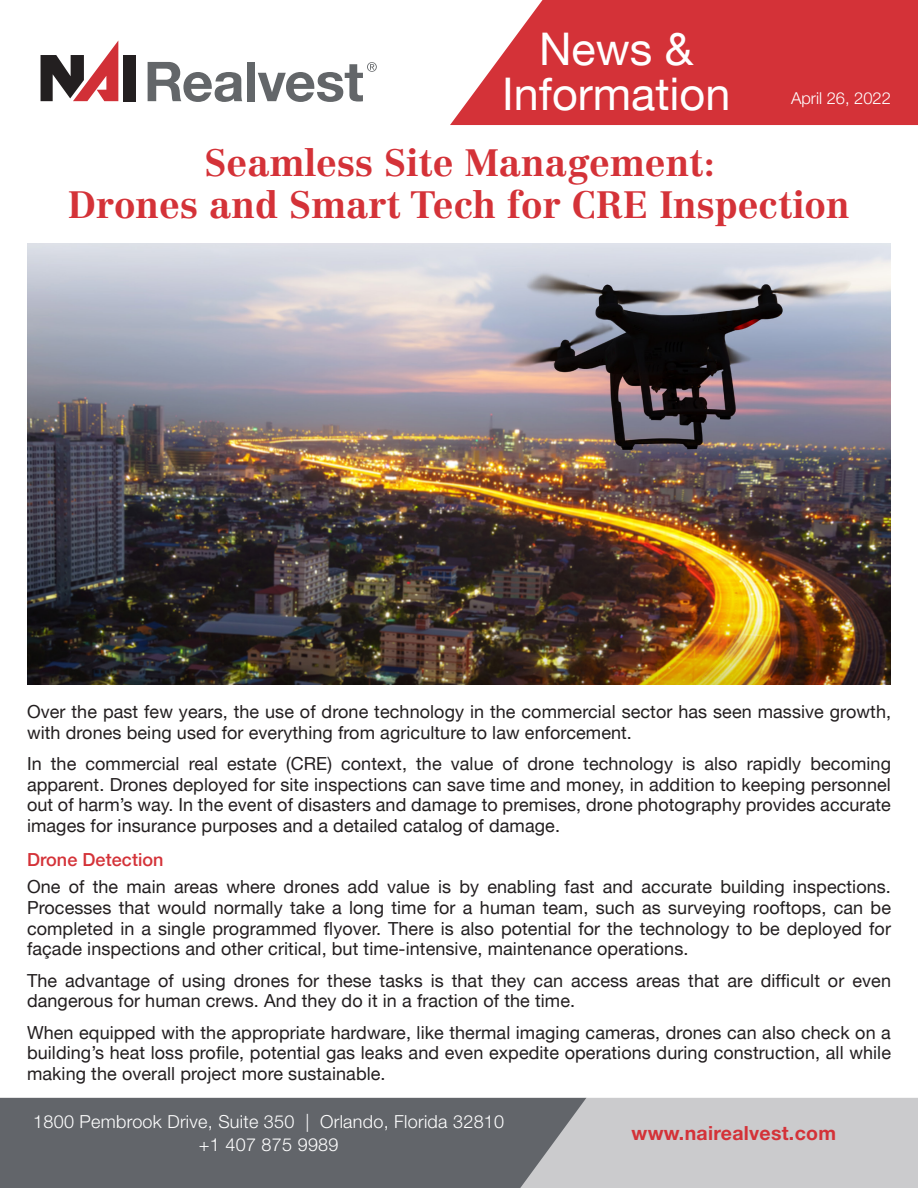
<style>
.page{position:relative;width:918px;height:1188px;background:#fff}
.page>*{position:absolute;margin:0;border:0;box-sizing:border-box;transform-origin:0 0}
.t1{font:45px/45px "Helvetica Neue LT";color:#fff;text-align:center}
.t2{font:700 37.5px/42px "Centennial LT Std";color:#d43238;text-align:center}
.t3{font:700 19.5px "Helvetica Neue LT Std";letter-spacing:.015em;color:#d43238}
.t4{font:18px/20.7px "Helvetica Neue LT";letter-spacing:.005em;color:#231f20;text-align:justify}
.t5{font:300 18px/22.5px "Helvetica Neue LT Std";letter-spacing:.015em;color:#fff;text-align:center}
.t6{font:500 18px "Helvetica Neue LT";letter-spacing:.005em;color:#d43238}
.t7{font:300 16.5px "Helvetica Neue LT Std";color:#fff}
</style>
<div class="page">
<div style="left:586px;top:1098px;width:332px;height:90px;background:#cbcbcd"></div>
<div style="left:0;top:1098px;width:586px;height:90px;background:#62656a"></div>
<svg style="left:450px;top:0;width:468px;height:125px;background:#d8464b"></svg>
<div style="left:123px;top:55px;width:12px;height:46px;background:#231f20"></div>
<svg style="left:41px;top:41px;width:77px;height:60px"></svg>
<svg style="left:148px;top:62px;width:94px;height:40px"></svg>
<div style="left:247px;top:62px;width:8px;height:39px;background:#636669"></div>
<svg style="left:258px;top:62px;width:119px;height:40px"></svg>
<img style="left:27px;top:243px;width:864px;height:442px">
<h1 class="t1" style="left:502px;top:26px;width:230px">News &amp;<br>Information</h1>
<p class="t7" style="left:791px;top:88px;width:101px">April 26, 2022</p>
<p class="t2" style="left:68px;top:142px;width:783px">Seamless Site Management:<br>Drones and Smart Tech for CRE Inspection</p>
<p class="t4" style="left:27px;top:701px;width:866px">Over the past few years, the use of drone technology in the commercial sector has seen massive growth, with drones being used for everything from agriculture to law enforcement.</p>
<p class="t4" style="left:27px;top:753px;width:866px">In the commercial real estate (CRE) context, the value of drone technology is also rapidly becoming apparent. Drones deployed for site inspections can save time and money, in addition to keeping personnel out of harm’s way. In the event of disasters and damage to premises, drone photography provides accurate images for insurance purposes and a detailed catalog of damage.</p>
<p class="t6" style="left:27px;top:849px;width:138px">Drone Detection</p>
<p class="t4" style="left:27px;top:876px;width:866px">One of the main areas where drones add value is by enabling fast and accurate building inspections.<br>Processes that would normally take a long time for a human team, such as surveying rooftops, can be completed in a single programmed flyover. There is also potential for the technology to be deployed for façade inspections and other critical, but time-intensive, maintenance operations.</p>
<p class="t4" style="left:27px;top:970px;width:866px">The advantage of using drones for these tasks is that they can access areas that are difficult or even dangerous for human crews. And they do it in a fraction of the time.</p>
<p class="t4" style="left:27px;top:1022px;width:866px">When equipped with the appropriate hardware, like thermal imaging cameras, drones can also check on a building’s heat loss profile, potential gas leaks and even expedite operations during construction, all while making the overall project more sustainable.</p>
<p class="t5" style="left:33px;top:1110px;width:473px">1800 Pembrook Drive, Suite 350 | Orlando, Florida 32810 +1 407 875 9989</p>
<p class="t3" style="left:632px;top:1121px;width:206px">www.nairealvest.com</p>
</div>
